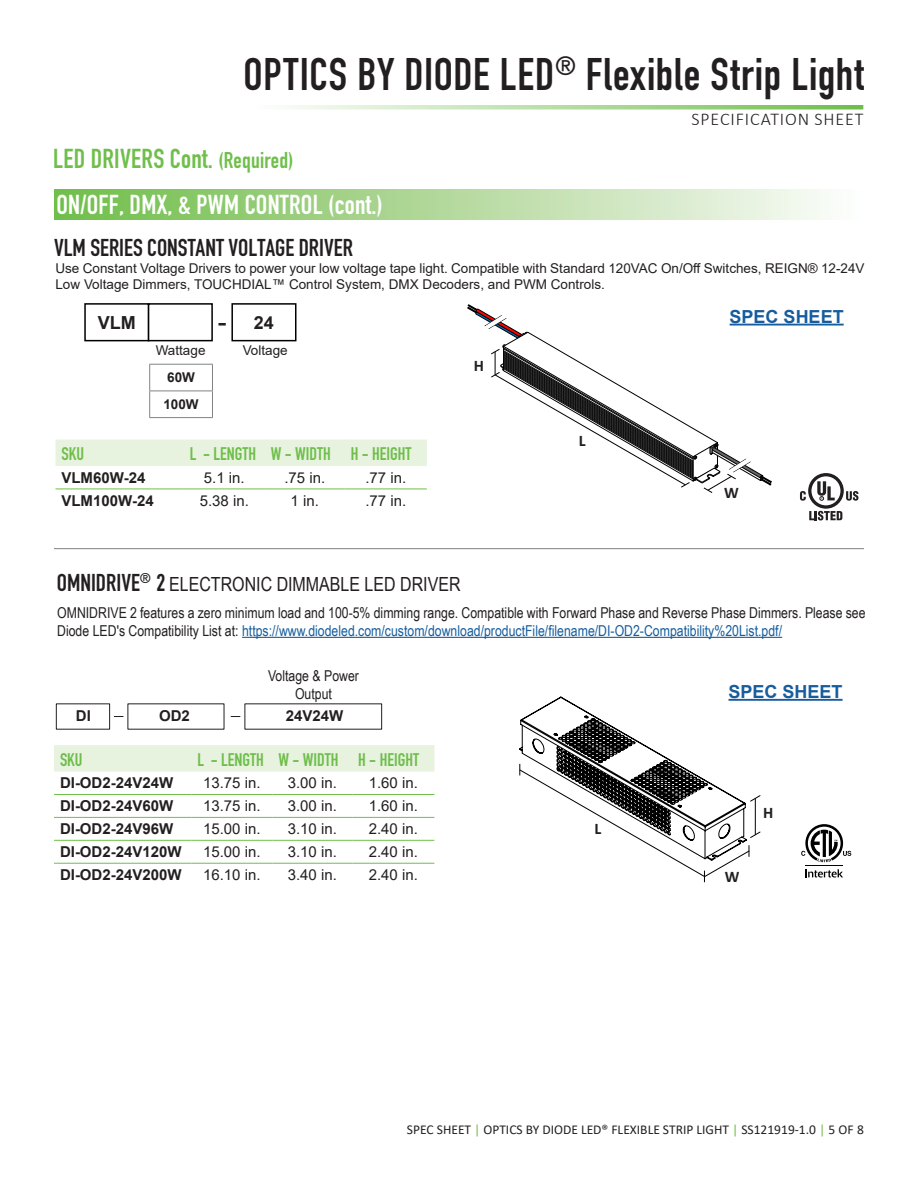
<style>
.page{position:relative;width:918px;height:1188px;background:#fff}
.page>*{position:absolute;margin:0;border:0;box-sizing:border-box;transform-origin:0 0}
.t1{font:45px "DIN Engschrift";letter-spacing:.02em;color:#231f20}
.t2{font:27px "DIN Engschrift";letter-spacing:.01em;color:#fff}
.t3{font:27px "DIN Engschrift";letter-spacing:.01em;color:#6fbf4a}
.Paragraph_Style_2{font:27px "Arial";color:#231f20}
.t4{font:24px "DIN Engschrift";color:#231f20}
.t5{font:19.5px "Arial Narrow";color:#231f20}
.t6{font:18px "DIN Engschrift";color:#6ebe4a}
.t7{font:300 18px "Calibri";letter-spacing:.05em;color:#231f20}
.Paragraph_Style_2-2{font:700 18px "Arial";color:#175d9e}
.Paragraph_Style_2-3{font:700 18px "Arial";color:#231f20}
.Paragraph_Style_2-4{font:700 16.2px "Calibri";color:#231f20}
.Paragraph_Style_2-5{font:15px/18px "Arial Narrow";color:#231f20}
.t8{font:15px "Arial";color:#231f20}
.Paragraph_Style_2-6{font:700 15px "Arial";color:#231f20}
.Paragraph_Style_2-7{font:13.5px/16.2px "Arial";color:#231f20}
.t9{font:13.5px "Calibri";color:#231f20}
.t10{font:700 13.5px "Arial";color:#231f20}
.s1{font-size:22.5px}
.s2{font-family:"DIN Engschrift";font-size:24px}
.s3{color:#175d9e}
.s4{color:#77be4e}
.s5{color:#70bf49}
</style>
<div class="page">
<svg style="left:287px;top:105px;width:574px;height:5px;background:#b9dfa8"></svg>
<svg style="left:805px;top:869px;width:38px;height:9px"></svg>
<hr style="left:805px;top:865px;width:38px;height:1px;background:#000">
<svg style="left:801px;top:824px;width:50px;height:38px"></svg>
<svg style="left:519px;top:696px;width:242px;height:186px"></svg>
<hr style="left:755px;top:798px;width:1px;height:37px;background:#000">
<div style="left:56px;top:703px;width:54px;height:27px;border:1px solid #231f20"></div>
<hr style="left:54px;top:794px;width:137px;height:1px;background:#70bf49">
<hr style="left:191px;top:794px;width:81px;height:1px;background:#70bf49">
<hr style="left:272px;top:794px;width:80px;height:1px;background:#70bf49">
<hr style="left:352px;top:794px;width:82px;height:1px;background:#70bf49">
<hr style="left:54px;top:817px;width:137px;height:1px;background:#70bf49">
<hr style="left:191px;top:817px;width:81px;height:1px;background:#70bf49">
<hr style="left:272px;top:817px;width:80px;height:1px;background:#70bf49">
<hr style="left:352px;top:817px;width:82px;height:1px;background:#70bf49">
<hr style="left:54px;top:840px;width:137px;height:1px;background:#70bf49">
<hr style="left:191px;top:840px;width:81px;height:1px;background:#70bf49">
<hr style="left:272px;top:840px;width:80px;height:1px;background:#70bf49">
<hr style="left:352px;top:840px;width:82px;height:1px;background:#70bf49">
<hr style="left:54px;top:863px;width:137px;height:1px;background:#70bf49">
<hr style="left:191px;top:863px;width:81px;height:1px;background:#70bf49">
<hr style="left:272px;top:863px;width:80px;height:1px;background:#70bf49">
<hr style="left:352px;top:863px;width:82px;height:1px;background:#70bf49">
<div style="left:54px;top:745px;width:380px;height:27px;background:#e7f2df"></div>
<hr style="left:242px;top:637px;width:540px;height:1px;background:#175d9e">
<hr style="left:54px;top:548px;width:810px;height:1px;background:#808285">
<div style="left:468px;top:305px;width:10px;height:6px;border:1px solid #000"></div>
<svg style="left:468px;top:307px;width:9px;height:6px"></svg>
<div style="left:468px;top:307px;width:10px;height:6px;border:1px solid #000"></div>
<div style="left:761px;top:476px;width:10px;height:6px;border:1px solid #000"></div>
<div style="left:761px;top:479px;width:10px;height:6px;border:1px solid #000"></div>
<svg style="left:476px;top:309px;width:287px;height:184px"></svg>
<div style="left:55px;top:440px;width:372px;height:26px;background:#e7f2df"></div>
<hr style="left:184px;top:489px;width:81px;height:1px;background:#70bf49">
<hr style="left:265px;top:489px;width:80px;height:1px;background:#70bf49">
<hr style="left:345px;top:489px;width:82px;height:1px;background:#70bf49">
<hr style="left:55px;top:489px;width:129px;height:1px;background:#70bf49">
<svg style="left:809px;top:511px;width:33px;height:9px"></svg>
<svg style="left:846px;top:491px;width:12px;height:10px"></svg>
<svg style="left:808px;top:473px;width:36px;height:36px"></svg>
<svg style="left:811px;top:476px;width:29px;height:29px"></svg>
<svg style="left:817px;top:481px;width:18px;height:19px"></svg>
<svg style="left:800px;top:491px;width:6px;height:10px"></svg>
<div style="left:84px;top:303px;width:65px;height:38px;background:#fff;border:2px solid #000"></div>
<div style="left:148px;top:303px;width:65px;height:38px;background:#fff;border:2px solid #000"></div>
<div style="left:231px;top:303px;width:65px;height:38px;background:#fff;border:2px solid #000"></div>
<svg style="left:149px;top:364px;width:64px;height:53px"></svg>
<hr style="left:149px;top:417px;width:64px;height:1px;background:#808285">
<hr style="left:729px;top:699px;width:114px;height:2px;background:#175d9e">
<hr style="left:730px;top:324px;width:114px;height:2px;background:#175d9e">
<div style="left:54px;top:189px;width:810px;height:30px;background:linear-gradient(to right,#6fbc48,#fdfbfa)"></div>
<h1 class="t1" style="left:244px;top:48px;width:622px">OPTICS BY DIODE LED<sup>®</sup> Flexible Strip Light</h1>
<p class="t3" style="left:53px;top:143px;width:242px">LED DRIVERS Cont. <span class="s1">(Required)</span></p>
<p class="t2" style="left:56px;top:188px;width:328px">ON/OFF, DMX, &amp; PWM CONTROL (cont.)</p>
<p class="t7" style="left:691px;top:108px;width:174px">SPECIFICATION SHEET</p>
<p class="t4" style="left:54px;top:234px;width:300px">VLM SERIES CONSTANT VOLTAGE DRIVER</p>
<p class="Paragraph_Style_2-7" style="left:55px;top:260px;width:811px">Use Constant Voltage Drivers to power your low voltage tape light. Compatible with Standard 120VAC On/Off Switches, REIGN® 12-24V<br>Low Voltage Dimmers, TOUCHDIAL™ Control System, DMX Decoders, and PWM Controls.</p>
<p class="Paragraph_Style_2-3" style="left:254px;top:310px;width:22px">24</p>
<p class="Paragraph_Style_2-3" style="left:98px;top:310px;width:39px">VLM</p>
<p class="Paragraph_Style_2" style="left:218px;top:303px;width:10px">-</p>
<p class="Paragraph_Style_2-7" style="left:156px;top:342px;width:51px">Wattage</p>
<p class="Paragraph_Style_2-7" style="left:243px;top:342px;width:47px">Voltage</p>
<p class="t10" style="left:167px;top:368px;width:29px">60W</p>
<p class="t10" style="left:163px;top:395px;width:37px">100W</p>
<p class="t6" style="left:61px;top:443px;width:24px">SKU</p>
<p class="t6" style="left:190px;top:443px;width:68px">L - LENGTH</p>
<p class="t6" style="left:271px;top:443px;width:62px">W - WIDTH</p>
<p class="t6" style="left:351px;top:443px;width:62px">H - HEIGHT</p>
<p class="Paragraph_Style_2-6" style="left:61px;top:467px;width:85px">VLM60W-24</p>
<p class="t8" style="left:204px;top:467px;width:42px">5.1 in.</p>
<p class="t8" style="left:284px;top:467px;width:42px">.75 in.</p>
<p class="t8" style="left:365px;top:467px;width:42px">.77 in.</p>
<p class="Paragraph_Style_2-6" style="left:61px;top:490px;width:94px">VLM100W-24</p>
<p class="t8" style="left:200px;top:490px;width:51px">5.38 in.</p>
<p class="t8" style="left:291px;top:490px;width:30px">1 in.</p>
<p class="t8" style="left:365px;top:490px;width:42px">.77 in.</p>
<p class="Paragraph_Style_2-4" style="left:474px;top:354px;width:12px">H</p>
<p class="Paragraph_Style_2-4" style="left:579px;top:429px;width:8px">L</p>
<p class="Paragraph_Style_2-2" style="left:730px;top:304px;width:116px">SPEC SHEET</p>
<p class="Paragraph_Style_2-4" style="left:724px;top:481px;width:16px">W</p>
<p class="t5" style="left:57px;top:570px;width:405px"><span class="s2">OMNIDRIVE</span><sup>®</sup> <span class="s2">2</span> ELECTRONIC DIMMABLE LED DRIVER</p>
<p class="Paragraph_Style_2-5" style="left:57px;top:603px;width:810px">OMNIDRIVE 2 features a zero minimum load and 100-5% dimming range. Compatible with Forward Phase and Reverse Phase Dimmers. Please see<br>Diode LED's Compatibility List at: <span class="s3">https://www.diodeled.com/custom/download/productFile/filename/DI-OD2-Compatibility%20List.pdf/</span></p>
<p class="Paragraph_Style_2-5" style="left:268px;top:666px;width:92px">Voltage &amp; Power</p>
<p class="Paragraph_Style_2-5" style="left:295px;top:684px;width:38px">Output</p>
<p class="Paragraph_Style_2-6" style="left:76px;top:705px;width:16px">DI</p>
<p class="Paragraph_Style_2-6" style="left:159px;top:705px;width:32px">OD2</p>
<p class="Paragraph_Style_2-6" style="left:286px;top:705px;width:59px">24V24W</p>
<p class="t6" style="left:60px;top:749px;width:24px">SKU</p>
<p class="t6" style="left:197px;top:749px;width:68px">L - LENGTH</p>
<p class="t6" style="left:278px;top:749px;width:62px">W - WIDTH</p>
<p class="t6" style="left:358px;top:749px;width:62px">H - HEIGHT</p>
<p class="Paragraph_Style_2-6" style="left:60px;top:773px;width:115px">DI-OD2-24V24W</p>
<p class="t8" style="left:203px;top:773px;width:59px">13.75 in.</p>
<p class="t8" style="left:288px;top:773px;width:51px">3.00 in.</p>
<p class="t8" style="left:369px;top:773px;width:51px">1.60 in.</p>
<p class="Paragraph_Style_2-6" style="left:60px;top:796px;width:115px">DI-OD2-24V60W</p>
<p class="t8" style="left:203px;top:796px;width:59px">13.75 in.</p>
<p class="t8" style="left:288px;top:796px;width:51px">3.00 in.</p>
<p class="t8" style="left:369px;top:796px;width:51px">1.60 in.</p>
<p class="Paragraph_Style_2-6" style="left:60px;top:818px;width:115px">DI-OD2-24V96W</p>
<p class="t8" style="left:203px;top:819px;width:59px">15.00 in.</p>
<p class="t8" style="left:288px;top:819px;width:51px">3.10 in.</p>
<p class="t8" style="left:369px;top:819px;width:51px">2.40 in.</p>
<p class="Paragraph_Style_2-6" style="left:60px;top:841px;width:123px">DI-OD2-24V120W</p>
<p class="t8" style="left:203px;top:842px;width:59px">15.00 in.</p>
<p class="t8" style="left:288px;top:842px;width:51px">3.10 in.</p>
<p class="t8" style="left:369px;top:842px;width:51px">2.40 in.</p>
<p class="Paragraph_Style_2-6" style="left:60px;top:864px;width:123px">DI-OD2-24V200W</p>
<p class="t8" style="left:203px;top:865px;width:59px">16.10 in.</p>
<p class="t8" style="left:288px;top:865px;width:51px">3.40 in.</p>
<p class="t8" style="left:369px;top:865px;width:51px">2.40 in.</p>
<p class="Paragraph_Style_2-4" style="left:594px;top:817px;width:8px">L</p>
<p class="Paragraph_Style_2-2" style="left:729px;top:679px;width:116px">SPEC SHEET</p>
<p class="Paragraph_Style_2-4" style="left:725px;top:866px;width:16px">W</p>
<p class="Paragraph_Style_2-4" style="left:763px;top:801px;width:12px">H</p>
<p class="t9" style="left:407px;top:1120px;width:458px">SPEC SHEET <span class="s4">|</span> OPTICS BY DIODE LED® FLEXIBLE STRIP LIGHT <span class="s5">|</span> SS121919-1.0 <span class="s4">|</span> 5 OF 8</p>
</div>
